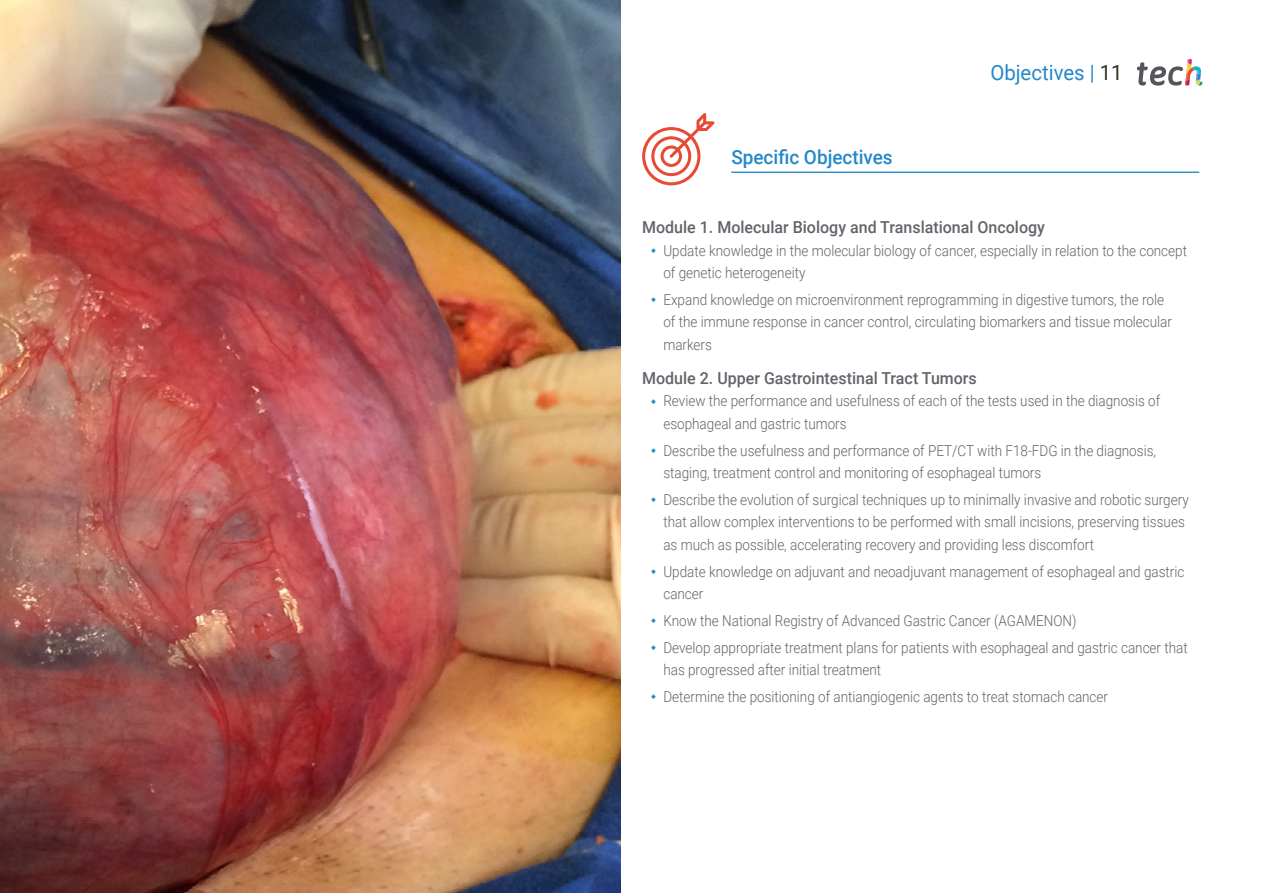
<style>
.page{position:relative;width:1263px;height:893px;background:#fff}
.page>*{position:absolute;margin:0;border:0;box-sizing:border-box;transform-origin:0 0}
.t1{font:21px "Roboto";color:#2488c9}
.t2{font:500 19.5px "Roboto";color:#2488c9}
.t3{font:500 16.5px "Roboto";color:#61646a}
.t4{font:300 15px/22.5px "Roboto";color:#61646a;scale:.9 1}
.s1{color:#312e20}
</style>
<div class="page">
<svg style="left:642px;top:113px;width:72px;height:72px"></svg>
<hr style="left:731px;top:172px;width:468px;height:1px;background:#2488c9">
<img style="left:0;top:0;width:621px;height:893px">
<svg style="left:1137px;top:59px;width:65px;height:27px"></svg>
<h2 class="t2" style="left:731px;top:143px;width:163px">Specific Objectives</h2>
<h1 class="t1" style="left:990px;top:57px;width:134px">Objectives | <span class="s1">11</span></h1>
<p class="t3" style="left:642px;top:216px;width:404px">Module 1. Molecular Biology and Translational Oncology</p>
<p class="t4" style="left:663px;top:238px;width:583px">Update knowledge in the molecular biology of cancer, especially in relation to the concept of genetic heterogeneity</p>
<p class="t4" style="left:663px;top:288px;width:567px">Expand knowledge on microenvironment reprogramming in digestive tumors, the role of the immune response in cancer control, circulating biomarkers and tissue molecular markers</p>
<p class="t3" style="left:642px;top:367px;width:336px">Module 2. Upper Gastrointestinal Tract Tumors</p>
<p class="t4" style="left:663px;top:389px;width:554px">Review the performance and usefulness of each of the tests used in the diagnosis of esophageal and gastric tumors</p>
<p class="t4" style="left:663px;top:439px;width:549px">Describe the usefulness and performance of PET/CT with F18-FDG in the diagnosis, staging, treatment control and monitoring of esophageal tumors</p>
<p class="t4" style="left:663px;top:488px;width:585px">Describe the evolution of surgical techniques up to minimally invasive and robotic surgery that allow complex interventions to be performed with small incisions, preserving tissues as much as possible, accelerating recovery and providing less discomfort</p>
<p class="t4" style="left:663px;top:560px;width:580px">Update knowledge on adjuvant and neoadjuvant management of esophageal and gastric cancer</p>
<p class="t4" style="left:663px;top:607px;width:584px;line-height:26.7px">Know the National Registry of Advanced Gastric Cancer (AGAMENON)<br>Develop appropriate treatment plans for patients with esophageal and gastric cancer that</p>
<p class="t4" style="left:663px;top:656px;width:496px;line-height:26.7px">has progressed after initial treatment<br>Determine the positioning of antiangiogenic agents to treat stomach cancer</p>
</div>
